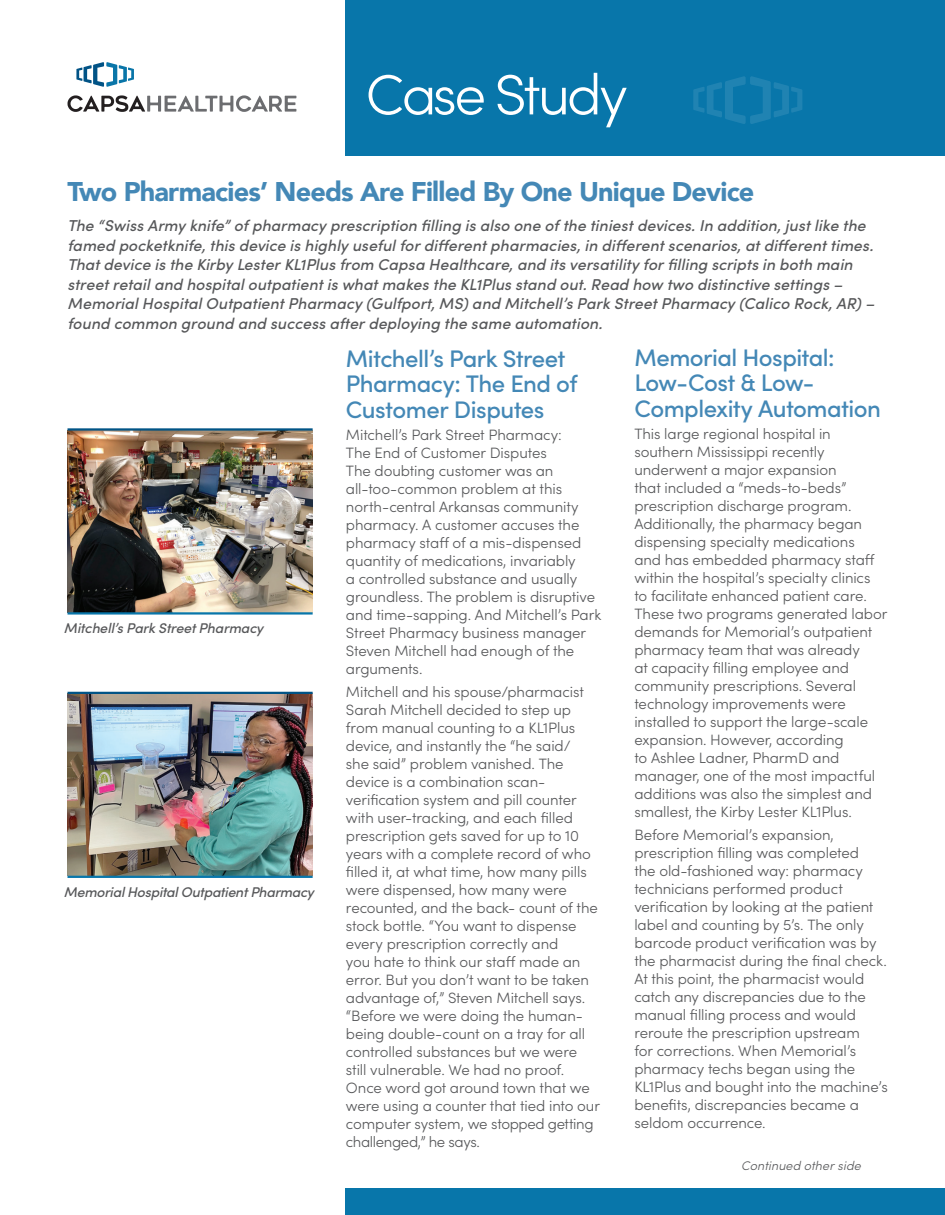
<style>
.page{position:relative;width:945px;height:1215px;background:#fff}
.page>*{position:absolute;margin:0;border:0;box-sizing:border-box;transform-origin:0 0}
.t1{font:300 57px "Sofia Pro";letter-spacing:-.045em;color:#fff}
.t2{font:900 27px "Avenir";letter-spacing:-.03em;color:#4488b6}
.t3{font:500 24px/25.5px "Sofia Pro";letter-spacing:-.025em;color:#4488b6}
.t4{font:italic 500 15.75px/19.5px "Sofia Pro";letter-spacing:.005em;color:#57585a}
.t5{font:300 15px/18px "Sofia Pro";letter-spacing:-.005em;color:#57585a}
.t6{font:italic 500 14.1px "Sofia Pro";letter-spacing:-.02em;color:#57585a}
.t7{font:italic 300 12.6px "Sofia Pro";letter-spacing:.01em;color:#57585a}
</style>
<div class="page">
<div style="left:346px;top:0;width:599px;height:155px;background:#0876aa"></div>
<div style="left:346px;top:1188px;width:599px;height:27px;background:#0876aa"></div>
<img style="left:68px;top:431px;width:245px;height:181px">
<img style="left:68px;top:694px;width:245px;height:182px">
<svg style="left:68px;top:95px;width:228px;height:17px"></svg>
<svg style="left:76px;top:62px;width:58px;height:25px"></svg>
<svg style="left:693px;top:76px;width:109px;height:48px"></svg>
<hr style="left:68px;top:428px;width:245px;height:3px;background:#015486">
<hr style="left:68px;top:692px;width:245px;height:2px;background:#015486">
<hr style="left:68px;top:612px;width:245px;height:3px;background:#0876aa">
<hr style="left:68px;top:876px;width:245px;height:2px;background:#0876aa">
<h1 class="t1" style="left:366px;top:53px;width:264px">Case Study</h1>
<h2 class="t2" style="left:68px;top:168px;width:688px">Two Pharmacies’ Needs Are Filled By One Unique Device</h2>
<p class="t4" style="left:68px;top:215px;width:809px">The “Swiss Army knife” of pharmacy prescription filling is also one of the tiniest devices. In addition, just like the famed pocketknife, this device is highly useful for different pharmacies, in different scenarios, at different times.<br>That device is the Kirby Lester KL1Plus from Capsa Healthcare, and its versatility for filling scripts in both main street retail and hospital outpatient is what makes the KL1Plus stand out. Read how two distinctive settings – Memorial Hospital Outpatient Pharmacy (Gulfport, MS) and Mitchell’s Park Street Pharmacy (Calico Rock, AR) – found common ground and success after deploying the same automation.</p>
<h3 class="t3" style="left:346px;top:344px;width:233px">Mitchell’s Park Street<br>Pharmacy: The End of<br>Customer Disputes</h3>
<p class="t5" style="left:346px;top:425px;width:257px">Mitchell’s Park Street Pharmacy:<br>The End of Customer Disputes<br>The doubting customer was an all-too-common problem at this north-central Arkansas community pharmacy. A customer accuses the pharmacy staff of a mis-dispensed quantity of medications, invariably<br>a controlled substance and usually groundless. The problem is disruptive and time-sapping. And Mitchell’s Park<br>Street Pharmacy business manager<br>Steven Mitchell had enough of the arguments.</p>
<p class="t5" style="left:346px;top:682px;width:256px">Mitchell and his spouse/pharmacist Sarah Mitchell decided to step up from manual counting to a KL1Plus device, and instantly the “he said/<br>she said” problem vanished. The device is a combination scan&shy;verification system and pill counter with user-tracking, and each filled prescription gets saved for up to 10 years with a complete record of who filled it, at what time, how many pills were dispensed, how many were recounted, and the back- count of the stock bottle. “You want to dispense every prescription correctly and<br>you hate to think our staff made an error. But you don’t want to be taken advantage of,” Steven Mitchell says. “Before we were doing the human&shy;being double-count on a tray for all controlled substances but we were still vulnerable. We had no proof.<br>Once word got around town that we were using a counter that tied into our computer system, we stopped getting challenged,” he says.</p>
<h3 class="t3" style="left:634px;top:343px;width:248px">Memorial Hospital:<br>Low-Cost &amp; Low-<br>Complexity Automation</h3>
<p class="t5" style="left:634px;top:424px;width:255px">This large regional hospital in southern Mississippi recently underwent a major expansion<br>that included a “meds-to-beds” prescription discharge program.<br>Additionally, the pharmacy began dispensing specialty medications<br>and has embedded pharmacy staff within the hospital’s specialty clinics<br>to facilitate enhanced patient care.<br>These two programs generated labor demands for Memorial’s outpatient pharmacy team that was already<br>at capacity filling employee and community prescriptions. Several technology improvements were installed to support the large-scale expansion. However, according<br>to Ashlee Ladner, PharmD and manager, one of the most impactful additions was also the simplest and smallest, the Kirby Lester KL1Plus.</p>
<p class="t5" style="left:634px;top:825px;width:255px">Before Memorial’s expansion, prescription filling was completed<br>the old-fashioned way: pharmacy technicians performed product verification by looking at the patient label and counting by 5’s. The only barcode product verification was by the pharmacist during the final check.<br>At this point, the pharmacist would catch any discrepancies due to the manual filling process and would reroute the prescription upstream<br>for corrections. When Memorial’s pharmacy techs began using the KL1Plus and bought into the machine’s benefits, discrepancies became a seldom occurrence.</p>
<p class="t6" style="left:64px;top:618px;width:201px">Mitchell’s Park Street Pharmacy</p>
<p class="t6" style="left:64px;top:881px;width:251px">Memorial Hospital Outpatient Pharmacy</p>
<p class="t7" style="left:741px;top:1157px;width:121px">Continued other side</p>
</div>
